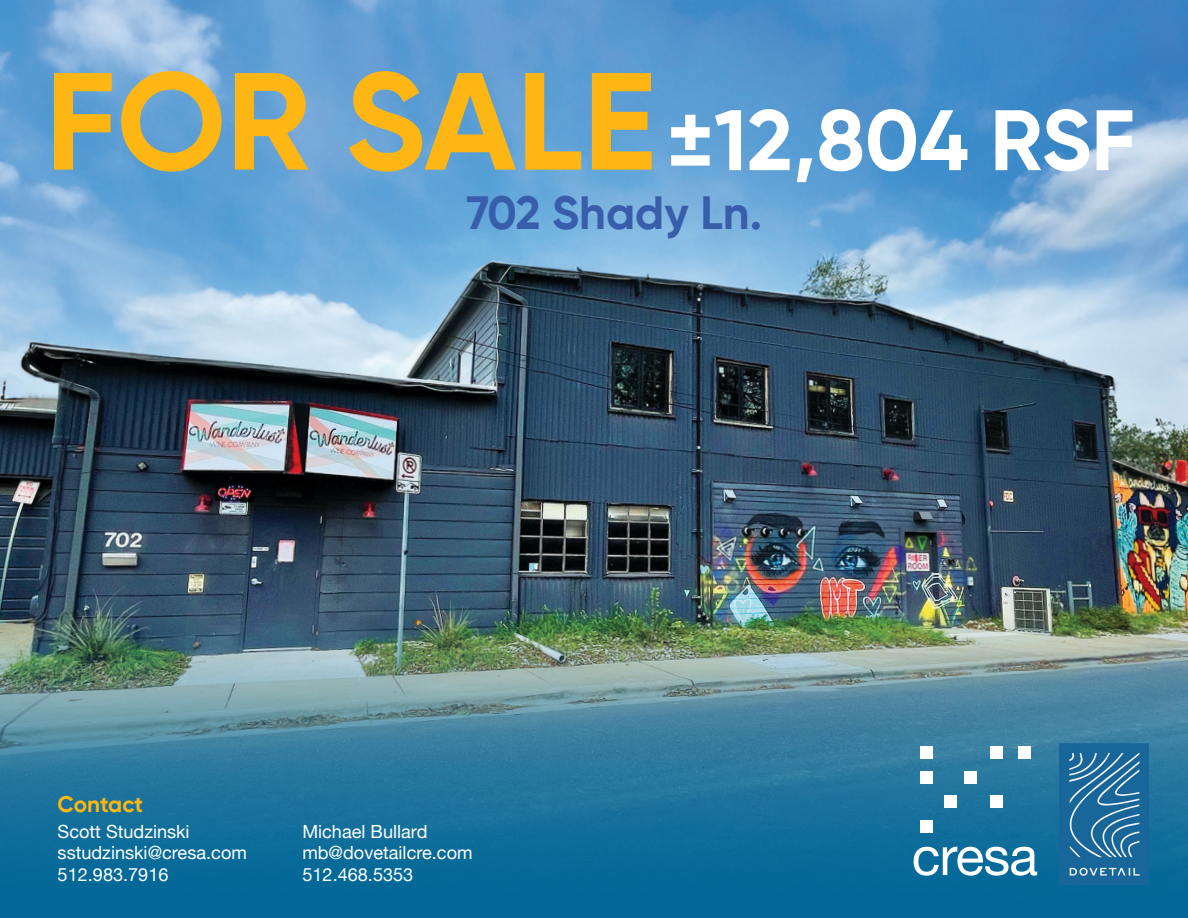
<style>
.page{position:relative;width:1188px;height:918px;background:#fff}
.page>*{position:absolute;margin:0;border:0;box-sizing:border-box;transform-origin:0 0}
.t1{font:700 138px "Gilroy";color:#fdb614}
.t2{font:700 85.5px "Gilroy";color:#fff}
.t3{font:700 46.5px "Gilroy";color:#385eab}
.t4{font:700 22.5px "Gilroy";color:#fdb614}
.t5{font:18.15px "Helvetica Neue";color:#fff}
</style>
<div class="page">
<img style="left:0;top:0;width:1188px;height:518px">
<img style="left:0;top:518px;width:1188px;height:400px">
<svg style="left:914px;top:847px;width:123px;height:29px"></svg>
<div style="left:920px;top:746px;width:12px;height:13px;background:#fff"></div>
<div style="left:920px;top:771px;width:12px;height:12px;background:#fff"></div>
<div style="left:920px;top:820px;width:12px;height:13px;background:#fff"></div>
<div style="left:944px;top:796px;width:12px;height:12px;background:#fff"></div>
<div style="left:964px;top:771px;width:12px;height:12px;background:#fff"></div>
<div style="left:991px;top:746px;width:12px;height:13px;background:#fff"></div>
<div style="left:991px;top:796px;width:12px;height:12px;background:#fff"></div>
<div style="left:1018px;top:746px;width:12px;height:13px;background:#fff"></div>
<img style="left:1059px;top:743px;width:90px;height:141px">
<p class="t1" style="left:45px;top:35px;width:613px">FOR SALE</p>
<p class="t2" style="left:667px;top:87px;width:470px">±12,804 RSF</p>
<p class="t3" style="left:466px;top:183px;width:297px">702 Shady Ln.</p>
<p class="t4" style="left:58px;top:790px;width:87px">Contact</p>
<p class="t5" style="left:58px;top:818px;width:134px">Scott Studzinski</p>
<p class="t5" style="left:58px;top:840px;width:191px">sstudzinski@cresa.com</p>
<p class="t5" style="left:58px;top:862px;width:113px">512.983.7916</p>
<p class="t5" style="left:302px;top:818px;width:127px">Michael Bullard</p>
<p class="t5" style="left:302px;top:840px;width:172px">mb@dovetailcre.com</p>
<p class="t5" style="left:302px;top:862px;width:113px">512.468.5353</p>
</div>
